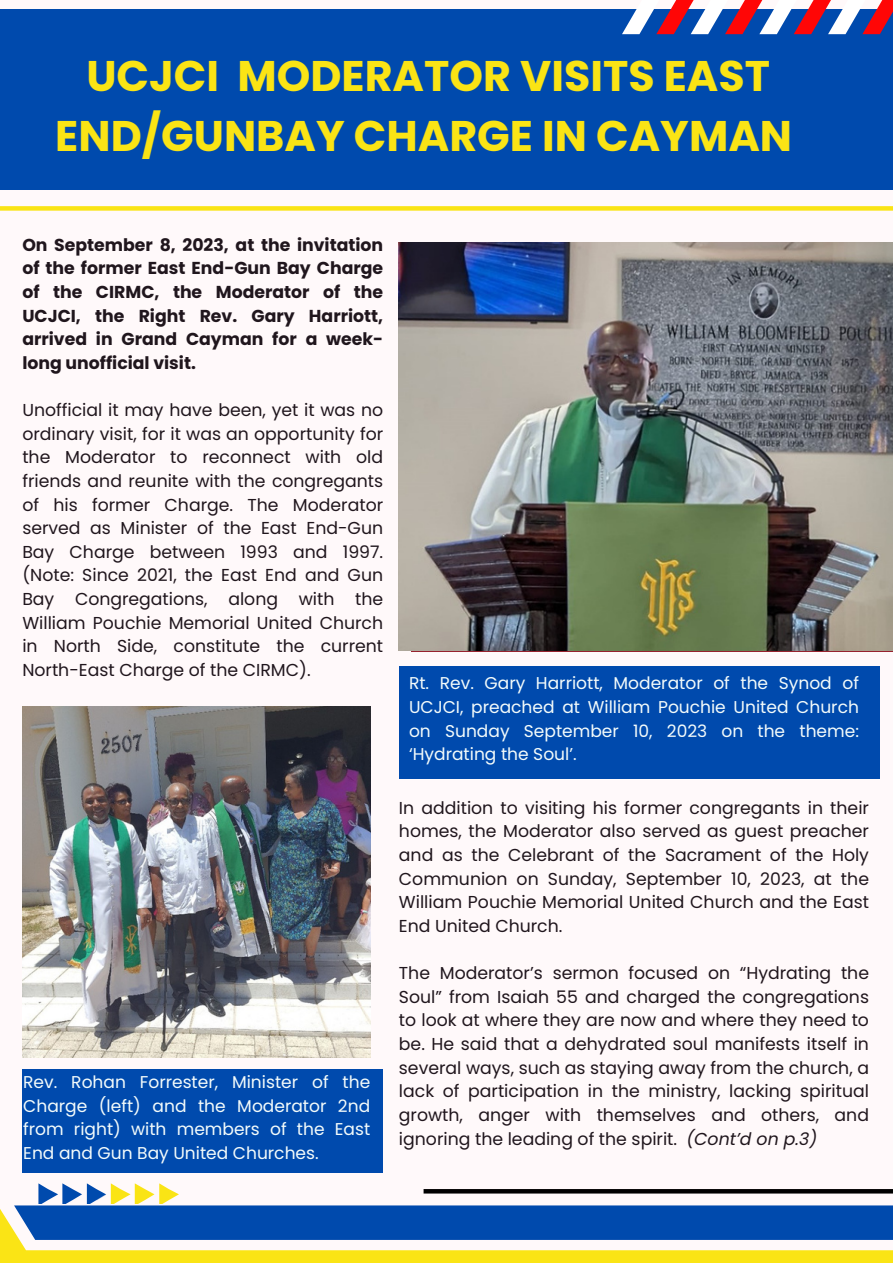
<style>
.page{position:relative;width:893px;height:1264px;background:#fff}
.page>*{position:absolute;margin:0;border:0;box-sizing:border-box;transform-origin:0 0}
.t1{font:700 42.75px/59.6px "Poppins";color:#fae415;text-align:center}
.t2{font:17.25px/23.5px "Poppins";color:#20161d;text-align:justify}
.t3{font:700 17.25px/23.5px "Poppins";color:#20161d;text-align:justify}
.t4{font:17.1px/23.5px "Poppins";color:#f3fbfb;text-align:justify}
.s1{font-style:italic}
</style>
<div class="page">
<div style="left:0;top:0;width:892px;height:1262px;background:#fff9fa"></div>
<div style="left:0;top:9px;width:892px;height:180px;background:#004aad"></div>
<svg style="left:622px;top:0;width:270px;height:34px"></svg>
<div style="left:0;top:206px;width:892px;height:5px;background:#fae415"></div>
<svg style="left:411px;top:650px;width:481px;height:1px"></svg>
<svg style="left:0;top:1209px;width:892px;height:53px"></svg>
<div style="left:22px;top:1069px;width:361px;height:104px;background:#004aad"></div>
<svg style="left:14px;top:1183px;width:878px;height:56px"></svg>
<img style="left:399px;top:242px;width:493px;height:408px">
<img style="left:23px;top:706px;width:347px;height:351px">
<div style="left:399px;top:666px;width:480px;height:113px;background:#004aad"></div>
<p class="t1" style="left:55px;top:46px;width:738px">UCJCI MODERATOR VISITS EAST<br>END/GUNBAY CHARGE IN CAYMAN</p>
<p class="t3" style="left:22px;top:233px;width:362px">On September 8, 2023, at the invitation of the former East End-Gun Bay Charge of the CIRMC, the Moderator of the UCJCI, the Right Rev. Gary Harriott, arrived in Grand Cayman for a week&shy;long unofficial visit.</p>
<p class="t2" style="left:22px;top:398px;width:362px">Unofficial it may have been, yet it was no ordinary visit, for it was an opportunity for the Moderator to reconnect with old friends and reunite with the congregants of his former Charge. The Moderator served as Minister of the East End-Gun Bay Charge between 1993 and 1997. (Note: Since 2021, the East End and Gun Bay Congregations, along with the William Pouchie Memorial United Church in North Side, constitute the current North-East Charge of the CIRMC).</p>
<p class="t4" style="left:23px;top:1070px;width:348px">Rev. Rohan Forrester, Minister of the Charge (left) and the Moderator 2nd from right) with members of the East End and Gun Bay United Churches.</p>
<p class="t4" style="left:409px;top:671px;width:451px">Rt. Rev. Gary Harriott, Moderator of the Synod of UCJCI, preached at William Pouchie United Church on Sunday September 10, 2023 on the theme: ‘Hydrating the Soul’.</p>
<p class="t2" style="left:399px;top:796px;width:471px">In addition to visiting his former congregants in their homes, the Moderator also served as guest preacher and as the Celebrant of the Sacrament of the Holy Communion on Sunday, September 10, 2023, at the William Pouchie Memorial United Church and the East End United Church.</p>
<p class="t2" style="left:399px;top:961px;width:471px">The Moderator’s sermon focused on “Hydrating the Soul” from Isaiah 55 and charged the congregations to look at where they are now and where they need to be. He said that a dehydrated soul manifests itself in several ways, such as staying away from the church, a lack of participation in the ministry, lacking spiritual growth, anger with themselves and others, and ignoring the leading of the spirit. <span class="s1">(Cont’d on p.3)</span></p>
</div>
